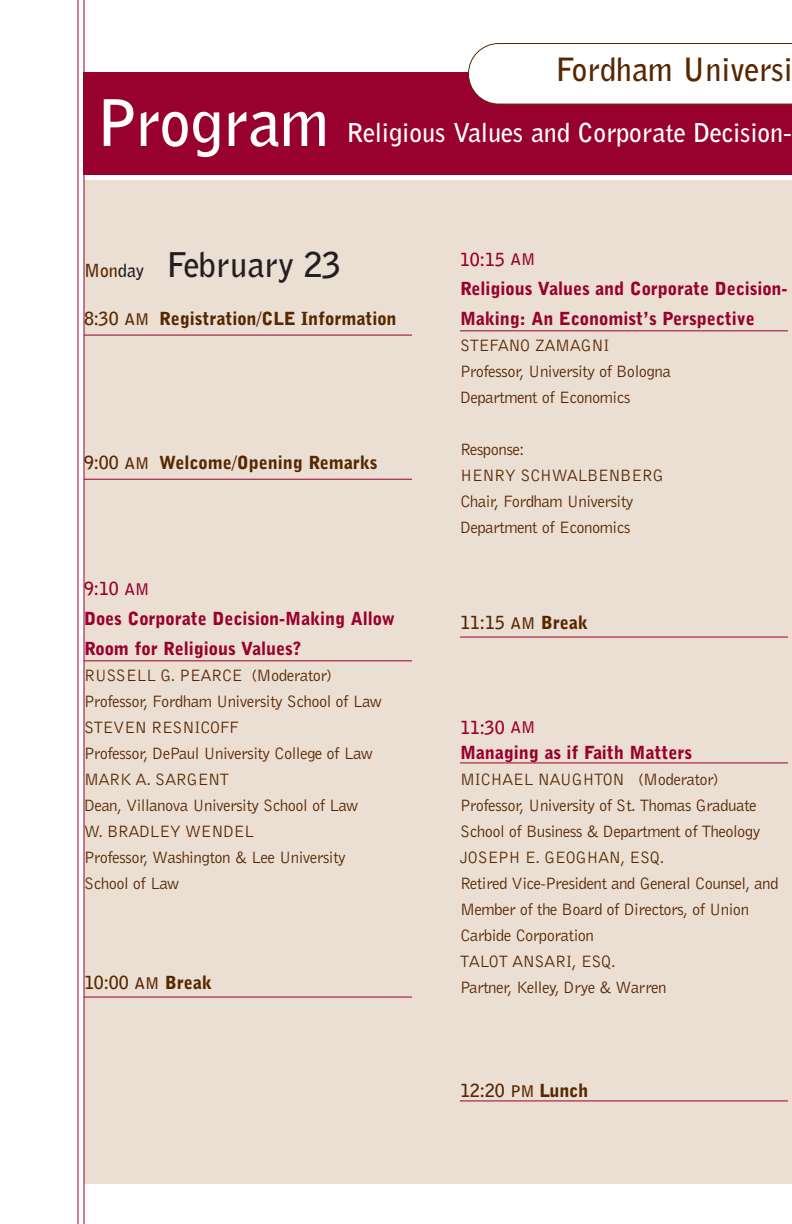
<style>
.page{position:relative;width:792px;height:1224px;background:#fff}
.page>*{position:absolute;margin:0;border:0;box-sizing:border-box;transform-origin:0 0}
.t1{font:700 64px "Bell Gothic BT";color:#fff}
.t2{font:700 34px "Bell Gothic BT";color:#231f20}
.t3{font:700 32px "Bell Gothic BT";color:#572700}
.t4{font:700 26px "Bell Gothic BT";color:#fff}
.t5{font:900 18px/30px "Bell Gothic BT";color:#98002e}
.t6{font:900 18px "Bell Gothic BT";color:#572700}
.t7{font:700 18px "Bell Gothic BT";color:#572700}
.t8{font:17px/26px "Bell Gothic BT";letter-spacing:-.035em;color:#572700}
.s1{font-size:18px;color:#572700}
.s2{font-size:18px}
.s3{font-weight:700}
.s4{font-weight:700;font-size:16px}
.s5{font-size:16px}
.s6{font-weight:900}
</style>
<div class="page">
<div style="left:84px;top:180px;width:708px;height:1004px;background:#ebded2"></div>
<hr style="left:84px;top:335px;width:328px;height:1px;background:#98002e">
<hr style="left:84px;top:479px;width:328px;height:1px;background:#98002e">
<hr style="left:84px;top:660px;width:328px;height:1px;background:#98002e">
<hr style="left:84px;top:997px;width:328px;height:1px;background:#98002e">
<hr style="left:460px;top:330px;width:328px;height:1px;background:#98002e">
<hr style="left:460px;top:637px;width:328px;height:1px;background:#98002e">
<hr style="left:460px;top:763px;width:328px;height:1px;background:#98002e">
<hr style="left:460px;top:1101px;width:328px;height:1px;background:#98002e">
<hr style="left:78px;top:0;width:1px;height:1224px;background:#98002e">
<hr style="left:84px;top:0;width:1px;height:1224px;background:#98002e">
<div style="left:84px;top:72px;width:708px;height:103px;background:#98002e"></div>
<div style="left:468px;top:43px;width:324px;height:62px;background:#fff"></div>
<h1 class="t1" style="left:96px;top:100px;width:235px">Program</h1>
<h3 class="t3" style="left:555px;top:58px;width:239px">Fordham Universi</h3>
<h3 class="t4" style="left:346px;top:123px;width:447px">Religious Values and Corporate Decision-</h3>
<h2 class="t2" style="left:84px;top:253px;width:259px"><span class="s1">Mon</span><span class="s2">day</span> February 23</h2>
<p class="t6" style="left:84px;top:313px;width:314px"><span class="s3">8:30</span> <span class="s4">AM</span> Registration/CLE Information</p>
<p class="t6" style="left:84px;top:457px;width:295px"><span class="s3">9:00</span> <span class="s4">AM</span> Welcome/Opening Remarks</p>
<p class="t5" style="left:84px;top:576px;width:312px"><span class="s3">9:10</span> <span class="s4">AM<br></span>Does Corporate Decision-Making Allow<br>Room for Religious Values?</p>
<p class="t8" style="left:84px;top:664px;width:299px">RUSSELL G. PEARCE (Moderator)<br>Professor, Fordham University School of Law<br>STEVEN RESNICOFF<br>Professor, DePaul University College of Law<br>MARK A. SARGENT<br>Dean, Villanova University School of Law<br>W. BRADLEY WENDEL<br>Professor, Washington &amp; Lee University<br>School of Law</p>
<p class="t7" style="left:84px;top:977px;width:129px">10:00 <span class="s5">AM</span> <span class="s6">Break</span></p>
<p class="t5" style="left:460px;top:246px;width:329px"><span class="s3">10:15</span> <span class="s4">AM<br></span>Religious Values and Corporate Decision-<br>Making: An Economist’s Perspective</p>
<p class="t8" style="left:460px;top:334px;width:212px">STEFANO ZAMAGNI<br>Professor, University of Bologna<br>Department of Economics</p>
<p class="t8" style="left:460px;top:438px;width:205px">Response:<br>HENRY SCHWALBENBERG<br>Chair, Fordham University<br>Department of Economics</p>
<p class="t7" style="left:460px;top:617px;width:129px">11:15 <span class="s5">AM</span> <span class="s6">Break</span></p>
<p class="t5" style="left:460px;top:716px;width:234px;line-height:26px"><span class="s3">11:30</span> <span class="s4">AM<br></span>Managing as if Faith Matters</p>
<p class="t8" style="left:460px;top:768px;width:320px">MICHAEL NAUGHTON (Moderator)<br>Professor, University of St. Thomas Graduate School of Business &amp; Department of Theology JOSEPH E. GEOGHAN, ESQ.<br>Retired Vice-President and General Counsel, and Member of the Board of Directors, of Union Carbide Corporation<br>TALOT ANSARI, ESQ.<br>Partner, Kelley, Drye &amp; Warren</p>
<p class="t7" style="left:460px;top:1085px;width:130px">12:20 <span class="s5">PM</span> <span class="s6">Lunch</span></p>
</div>
